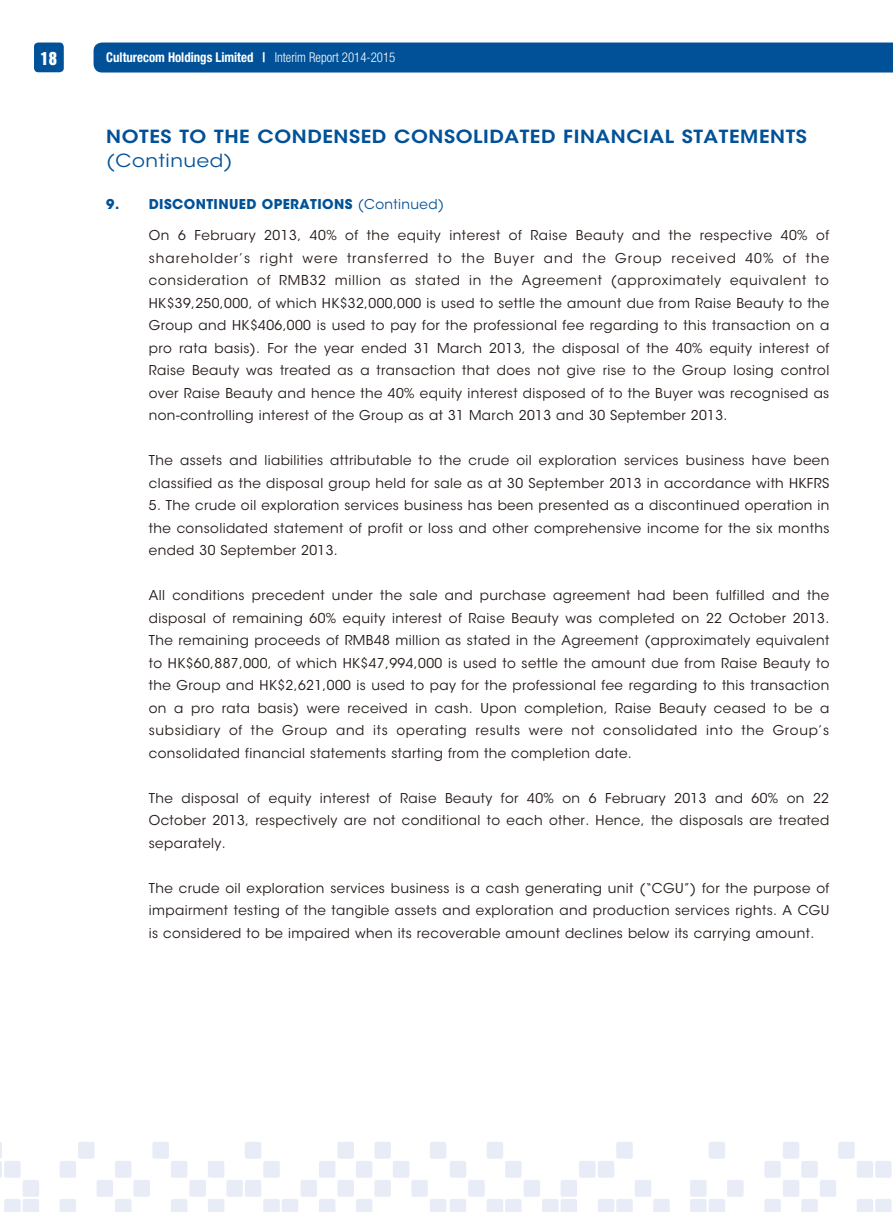
<style>
.page{position:relative;width:893px;height:1212px;background:#fff}
.page>*{position:absolute;margin:0;border:0;box-sizing:border-box;transform-origin:0 0}
.t1{font:600 18px "ITC Avant Garde Std";letter-spacing:.03em;color:#005198;scale:1.1 1}
.t2{font:18px "ITC Avant Garde Std";letter-spacing:.03em;color:#005198;scale:1.1 1}
.t3{font:16.5px "Helvetica Inserat LT Std";color:#fff}
.t4{font:13.5px/22.5px "ITC Avant Garde Std";letter-spacing:.03em;color:#231916;text-align:justify}
.t5{font:700 condensed 13.5px "Helvetica Neue LT Std";color:#fff;scale:.95 1}
.t6{font:700 13.5px "ITC Avant Garde Std";letter-spacing:.03em;color:#005198}
.s1{font-weight:300}
.s2{font-weight:400}
</style>
<div class="page">
<div style="left:34px;top:43px;width:30px;height:29px;background:#005198;border-radius:4px"></div>
<div style="left:94px;top:43px;width:799px;height:30px;background:#005198"></div>
<div style="left:4px;top:1161px;width:17px;height:17px;background:#e8ecf6;border-radius:2px"></div>
<div style="left:78px;top:1142px;width:17px;height:17px;background:#e8ecf6;border-radius:2px"></div>
<div style="left:23px;top:1180px;width:16px;height:17px;background:#e8ecf6;border-radius:2px"></div>
<svg style="left:4px;top:1199px;width:35px;height:13px"></svg>
<div style="left:97px;top:1180px;width:16px;height:17px;background:#e8ecf6;border-radius:2px"></div>
<div style="left:115px;top:1161px;width:16px;height:17px;background:#e8ecf6;border-radius:2px"></div>
<svg style="left:115px;top:1199px;width:16px;height:13px"></svg>
<div style="left:60px;top:1161px;width:16px;height:17px;background:#e8ecf6;border-radius:2px"></div>
<svg style="left:60px;top:1199px;width:16px;height:13px"></svg>
<svg style="left:0;top:1142px;width:2px;height:36px"></svg>
<div style="left:133px;top:1180px;width:17px;height:17px;background:#e8ecf6;border-radius:2px"></div>
<div style="left:820px;top:1180px;width:16px;height:17px;background:#e8ecf6;border-radius:2px"></div>
<div style="left:764px;top:1161px;width:17px;height:17px;background:#e8ecf6;border-radius:2px"></div>
<svg style="left:764px;top:1199px;width:17px;height:13px"></svg>
<div style="left:838px;top:1142px;width:17px;height:17px;background:#e8ecf6;border-radius:2px"></div>
<div style="left:783px;top:1180px;width:16px;height:17px;background:#e8ecf6;border-radius:2px"></div>
<div style="left:783px;top:1142px;width:16px;height:17px;background:#e8ecf6;border-radius:2px"></div>
<div style="left:857px;top:1161px;width:16px;height:17px;background:#e8ecf6;border-radius:2px"></div>
<div style="left:801px;top:1161px;width:17px;height:17px;background:#e8ecf6;border-radius:2px"></div>
<svg style="left:801px;top:1199px;width:17px;height:13px"></svg>
<div style="left:875px;top:1161px;width:17px;height:17px;background:#e8ecf6;border-radius:2px"></div>
<svg style="left:857px;top:1199px;width:35px;height:13px"></svg>
<div style="left:450px;top:1161px;width:16px;height:17px;background:#e8ecf6;border-radius:2px"></div>
<div style="left:152px;top:1142px;width:17px;height:17px;background:#e8ecf6;border-radius:2px"></div>
<div style="left:598px;top:1161px;width:16px;height:17px;background:#e8ecf6;border-radius:2px"></div>
<div style="left:300px;top:1180px;width:17px;height:17px;background:#e8ecf6;border-radius:2px"></div>
<div style="left:524px;top:1180px;width:16px;height:17px;background:#e8ecf6;border-radius:2px"></div>
<div style="left:226px;top:1180px;width:17px;height:17px;background:#e8ecf6;border-radius:2px"></div>
<div style="left:374px;top:1180px;width:17px;height:17px;background:#e8ecf6;border-radius:2px"></div>
<div style="left:374px;top:1142px;width:17px;height:17px;background:#e8ecf6;border-radius:2px"></div>
<div style="left:468px;top:1180px;width:17px;height:17px;background:#e8ecf6;border-radius:2px"></div>
<div style="left:171px;top:1161px;width:16px;height:17px;background:#e8ecf6;border-radius:2px"></div>
<svg style="left:171px;top:1199px;width:16px;height:13px"></svg>
<div style="left:616px;top:1142px;width:17px;height:17px;background:#e8ecf6;border-radius:2px"></div>
<svg style="left:598px;top:1199px;width:35px;height:13px"></svg>
<div style="left:319px;top:1161px;width:16px;height:17px;background:#e8ecf6;border-radius:2px"></div>
<svg style="left:319px;top:1199px;width:16px;height:13px"></svg>
<div style="left:245px;top:1180px;width:16px;height:17px;background:#e8ecf6;border-radius:2px"></div>
<div style="left:245px;top:1142px;width:16px;height:17px;background:#e8ecf6;border-radius:2px"></div>
<div style="left:690px;top:1180px;width:17px;height:17px;background:#e8ecf6;border-radius:2px"></div>
<div style="left:393px;top:1161px;width:16px;height:17px;background:#e8ecf6;border-radius:2px"></div>
<div style="left:487px;top:1142px;width:16px;height:17px;background:#e8ecf6;border-radius:2px"></div>
<div style="left:189px;top:1180px;width:17px;height:17px;background:#e8ecf6;border-radius:2px"></div>
<div style="left:635px;top:1180px;width:16px;height:17px;background:#e8ecf6;border-radius:2px"></div>
<div style="left:337px;top:1180px;width:17px;height:17px;background:#e8ecf6;border-radius:2px"></div>
<div style="left:337px;top:1142px;width:17px;height:17px;background:#e8ecf6;border-radius:2px"></div>
<div style="left:561px;top:1180px;width:16px;height:17px;background:#e8ecf6;border-radius:2px"></div>
<svg style="left:542px;top:1199px;width:35px;height:13px"></svg>
<div style="left:263px;top:1161px;width:17px;height:17px;background:#e8ecf6;border-radius:2px"></div>
<div style="left:709px;top:1142px;width:16px;height:17px;background:#e8ecf6;border-radius:2px"></div>
<svg style="left:690px;top:1199px;width:35px;height:13px"></svg>
<div style="left:411px;top:1180px;width:17px;height:17px;background:#e8ecf6;border-radius:2px"></div>
<div style="left:505px;top:1161px;width:17px;height:17px;background:#e8ecf6;border-radius:2px"></div>
<svg style="left:487px;top:1199px;width:35px;height:13px"></svg>
<div style="left:208px;top:1161px;width:16px;height:17px;background:#e8ecf6;border-radius:2px"></div>
<svg style="left:208px;top:1199px;width:16px;height:13px"></svg>
<svg style="left:653px;top:1199px;width:17px;height:13px"></svg>
<div style="left:356px;top:1161px;width:16px;height:17px;background:#e8ecf6;border-radius:2px"></div>
<svg style="left:356px;top:1199px;width:16px;height:13px"></svg>
<div style="left:579px;top:1161px;width:16px;height:17px;background:#e8ecf6;border-radius:2px"></div>
<svg style="left:263px;top:1199px;width:35px;height:13px"></svg>
<div style="left:727px;top:1180px;width:17px;height:17px;background:#e8ecf6;border-radius:2px"></div>
<div style="left:430px;top:1142px;width:16px;height:17px;background:#e8ecf6;border-radius:2px"></div>
<svg style="left:430px;top:1199px;width:36px;height:13px"></svg>
<p class="t3" style="left:41px;top:48px;width:18px">18</p>
<p class="t5" style="left:106px;top:49px;width:306px">Culturecom Holdings Limited | <span class="s1">Interim Report 2014-2015</span></p>
<h1 class="t1" style="left:106px;top:125px;width:638px">NOTES TO THE CONDENSED CONSOLIDATED FINANCIAL STATEMENTS</h1>
<h1 class="t2" style="left:106px;top:149px;width:116px">(Continued)</h1>
<p class="t6" style="left:106px;top:196px;width:339px">9. DISCONTINUED OPERATIONS <span class="s2">(Continued)</span></p>
<p class="t4" style="left:149px;top:224px;width:682px">On 6 February 2013, 40% of the equity interest of Raise Beauty and the respective 40% of shareholder’s right were transferred to the Buyer and the Group received 40% of the consideration of RMB32 million as stated in the Agreement (approximately equivalent to HK$39,250,000, of which HK$32,000,000 is used to settle the amount due from Raise Beauty to the Group and HK$406,000 is used to pay for the professional fee regarding to this transaction on a pro rata basis). For the year ended 31 March 2013, the disposal of the 40% equity interest of Raise Beauty was treated as a transaction that does not give rise to the Group losing control over Raise Beauty and hence the 40% equity interest disposed of to the Buyer was recognised as non-controlling interest of the Group as at 31 March 2013 and 30 September 2013.</p>
<p class="t4" style="left:149px;top:449px;width:682px">The assets and liabilities attributable to the crude oil exploration services business have been classified as the disposal group held for sale as at 30 September 2013 in accordance with HKFRS</p>
<p class="t4" style="left:149px;top:494px;width:682px">5. The crude oil exploration services business has been presented as a discontinued operation in the consolidated statement of profit or loss and other comprehensive income for the six months ended 30 September 2013.</p>
<p class="t4" style="left:149px;top:584px;width:682px">All conditions precedent under the sale and purchase agreement had been fulfilled and the disposal of remaining 60% equity interest of Raise Beauty was completed on 22 October 2013.<br>The remaining proceeds of RMB48 million as stated in the Agreement (approximately equivalent to HK$60,887,000, of which HK$47,994,000 is used to settle the amount due from Raise Beauty to the Group and HK$2,621,000 is used to pay for the professional fee regarding to this transaction on a pro rata basis) were received in cash. Upon completion, Raise Beauty ceased to be a subsidiary of the Group and its operating results were not consolidated into the Group’s consolidated financial statements starting from the completion date.</p>
<p class="t4" style="left:149px;top:787px;width:682px">The disposal of equity interest of Raise Beauty for 40% on 6 February 2013 and 60% on 22<br>October 2013, respectively are not conditional to each other. Hence, the disposals are treated separately.</p>
<p class="t4" style="left:149px;top:877px;width:682px">The crude oil exploration services business is a cash generating unit (“CGU”) for the purpose of impairment testing of the tangible assets and exploration and production services rights. A CGU is considered to be impaired when its recoverable amount declines below its carrying amount.</p>
</div>
